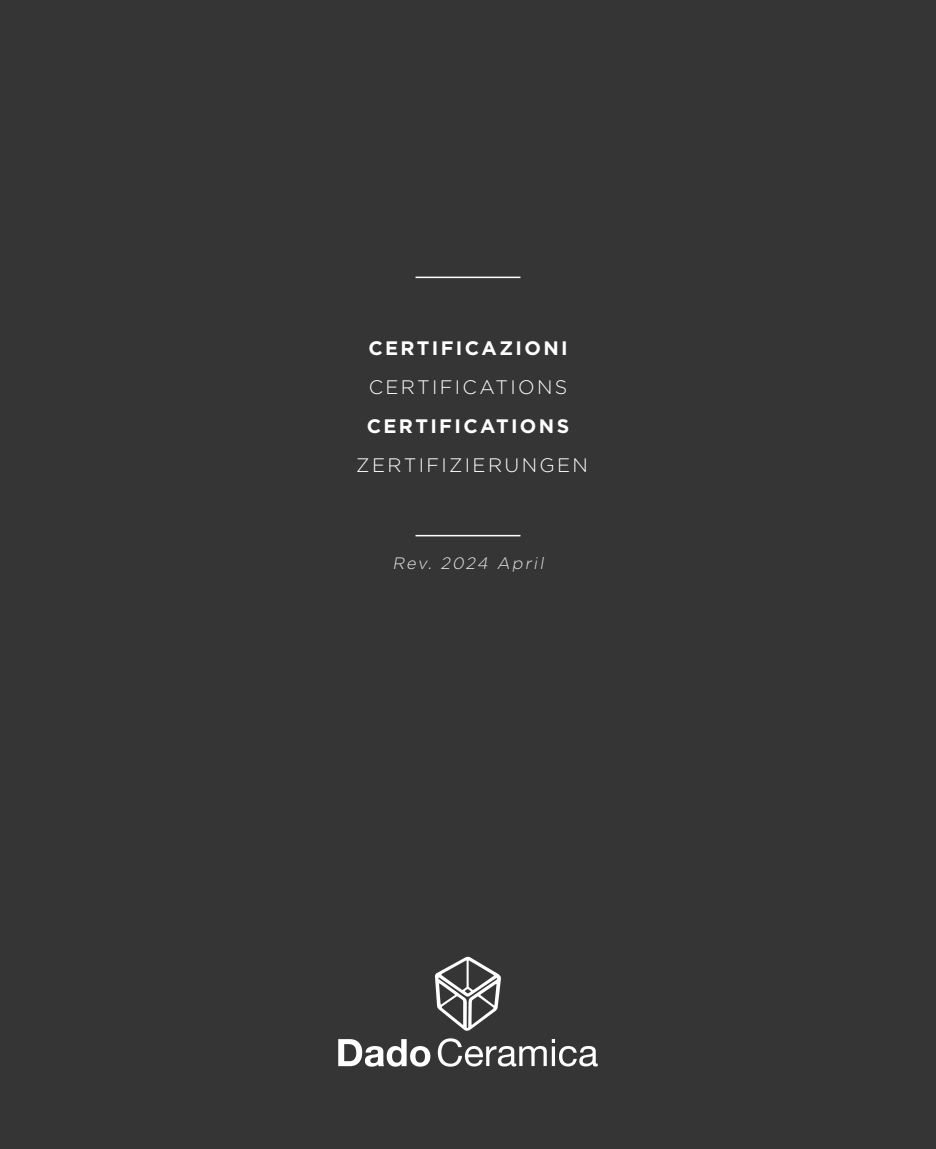
<style>
.page{position:relative;width:936px;height:1149px;background:#fff}
.page>*{position:absolute;margin:0;border:0;box-sizing:border-box;transform-origin:0 0}
.t1{font:300 19.5px "Gotham";letter-spacing:.12em;color:#fff}
.t2{font:700 19.5px "Gotham";letter-spacing:.12em;color:#fff}
.t3{font:italic 300 16.5px "Gotham";color:#e6e7e9}
</style>
<div class="page">
<div style="left:0;top:0;width:935px;height:1148px;background:#363536"></div>
<hr style="left:415px;top:276px;width:105px;height:2px;background:#fff">
<hr style="left:415px;top:534px;width:105px;height:2px;background:#fff">
<svg style="left:435px;top:956px;width:66px;height:74px"></svg>
<svg style="left:438px;top:1037px;width:159px;height:29px"></svg>
<svg style="left:338px;top:1038px;width:92px;height:28px"></svg>
<p class="t2" style="left:368px;top:335px;width:201px">CERTIFICAZIONI</p>
<p class="t1" style="left:369px;top:374px;width:200px">CERTIFICATIONS</p>
<p class="t2" style="left:367px;top:413px;width:204px">CERTIFICATIONS</p>
<p class="t1" style="left:356px;top:452px;width:233px">ZERTIFIZIERUNGEN</p>
<p class="t3" style="left:392px;top:552px;width:156px">Rev. 2024 April</p>
</div>
